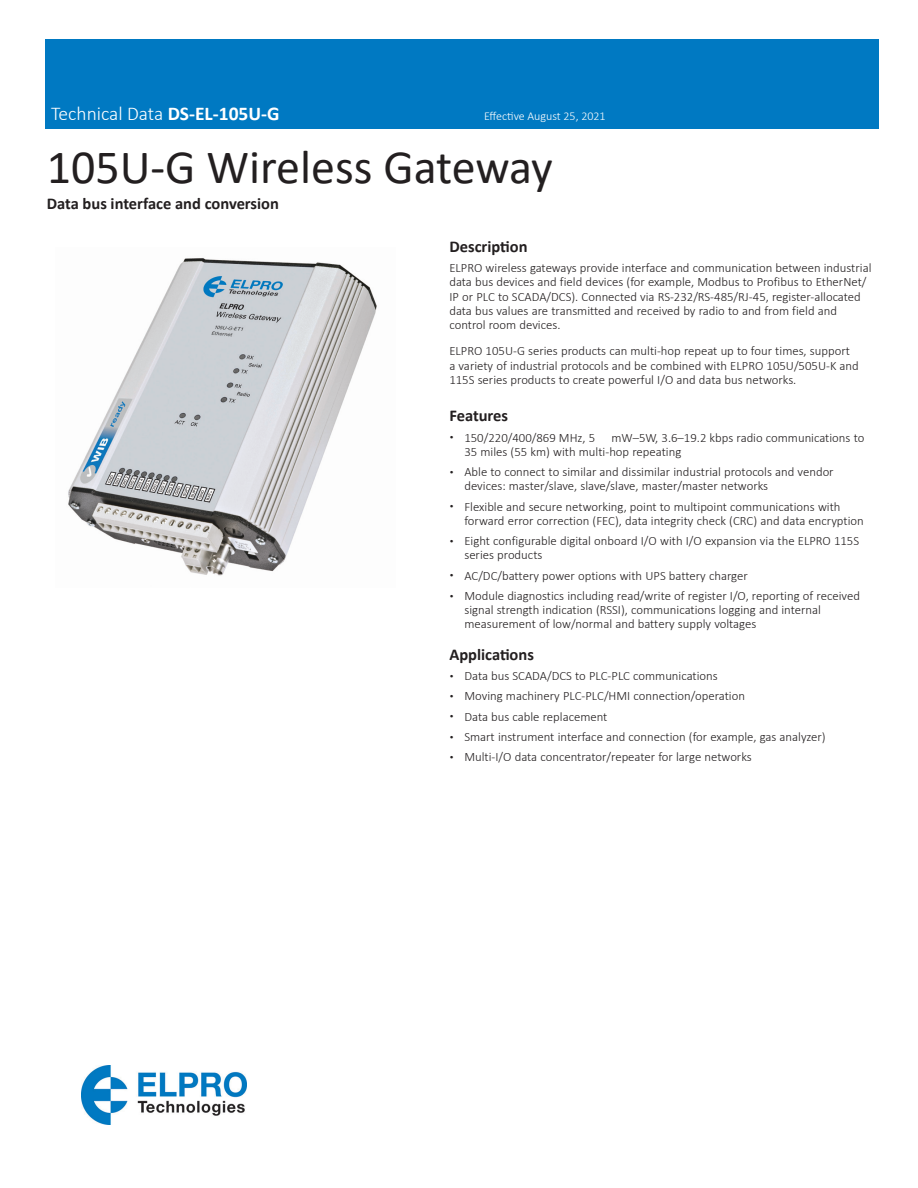
<style>
.page{position:relative;width:918px;height:1188px;background:#fff}
.page>*{position:absolute;margin:0;border:0;box-sizing:border-box;transform-origin:0 0}
._00_Product{font:48px "Calibri";color:#231f20}
._00_Application{font:300 19.5px "Calibri";color:#fff}
._01_Head1{font:700 16.5px "Calibri";color:#231f20}
._02_Body_Last{font:300 12.75px/14.2px "Calibri";color:#231f20}
.t1{font:300 12px "Calibri";color:#fff}
.s1{font-weight:700}
.s2{font-size:9px}
</style>
<div class="page">
<div style="left:45px;top:39px;width:834px;height:90px;background:#0079c2"></div>
<img style="left:68px;top:258px;width:309px;height:318px">
<img style="left:81px;top:1066px;width:165px;height:59px">
<p class="_00_Application" style="left:51px;top:101px;width:230px">Technical Data <span class="s1">DS-EL-105U-G</span></p>
<p class="t1" style="left:484px;top:109px;width:123px">Effective August 25, 2021</p>
<p class="_00_Product" style="left:47px;top:134px;width:508px">105U-G Wireless Gateway</p>
<p class="_01_Head1" style="left:47px;top:191px;width:234px">Data bus interface and conversion</p>
<p class="_01_Head1" style="left:449px;top:235px;width:80px">Description</p>
<p class="_02_Body_Last" style="left:449px;top:261px;width:424px">ELPRO wireless gateways provide interface and communication between industrial data bus devices and field devices (for example, Modbus to Profibus to EtherNet/ IP or PLC to SCADA/DCS). Connected via RS-232/RS-485/RJ-45, register-allocated data bus values are transmitted and received by radio to and from field and control room devices.</p>
<p class="_02_Body_Last" style="left:449px;top:344px;width:411px">ELPRO 105U-G series products can multi-hop repeat up to four times, support a variety of industrial protocols and be combined with ELPRO 105U/505U-K and<br>115S series products to create powerful I/O and data bus networks.</p>
<p class="_01_Head1" style="left:449px;top:404px;width:60px">Features</p>
<p class="_02_Body_Last" style="left:449px;top:430px;width:148px"><span class="s2">•</span> 150/220/400/869 MHz, 5</p>
<p class="_02_Body_Last" style="left:464px;top:430px;width:401px;text-indent:147px">mW–5W, 3.6–19.2 kbps radio communications to<br>35 miles (55 km) with multi-hop repeating</p>
<p class="_02_Body_Last" style="left:464px;top:465px;width:371px;text-indent:-15px"><span class="s2">•</span> Able to connect to similar and dissimilar industrial protocols and vendor devices: master/slave, slave/slave, master/master networks</p>
<p class="_02_Body_Last" style="left:464px;top:499px;width:401px;text-indent:-15px"><span class="s2">•</span> Flexible and secure networking, point to multipoint communications with forward error correction (FEC), data integrity check (CRC) and data encryption</p>
<p class="_02_Body_Last" style="left:464px;top:534px;width:396px;text-indent:-15px"><span class="s2">•</span> Eight configurable digital onboard I/O with I/O expansion via the ELPRO 115S series products</p>
<p class="_02_Body_Last" style="left:449px;top:568px;width:300px"><span class="s2">•</span> AC/DC/battery power options with UPS battery charger</p>
<p class="_02_Body_Last" style="left:464px;top:588px;width:397px;text-indent:-15px"><span class="s2">•</span> Module diagnostics including read/write of register I/O, reporting of received signal strength indication (RSSI), communications logging and internal measurement of low/normal and battery supply voltages</p>
<p class="_01_Head1" style="left:449px;top:643px;width:86px">Applications</p>
<p class="_02_Body_Last" style="left:449px;top:669px;width:270px"><span class="s2">•</span> Data bus SCADA/DCS to PLC-PLC communications</p>
<p class="_02_Body_Last" style="left:449px;top:689px;width:297px"><span class="s2">•</span> Moving machinery PLC-PLC/HMI connection/operation</p>
<p class="_02_Body_Last" style="left:449px;top:709px;width:160px"><span class="s2">•</span> Data bus cable replacement</p>
<p class="_02_Body_Last" style="left:449px;top:729px;width:378px"><span class="s2">•</span> Smart instrument interface and connection (for example, gas analyzer)</p>
<p class="_02_Body_Last" style="left:449px;top:750px;width:304px"><span class="s2">•</span> Multi-I/O data concentrator/repeater for large networks</p>
</div>
